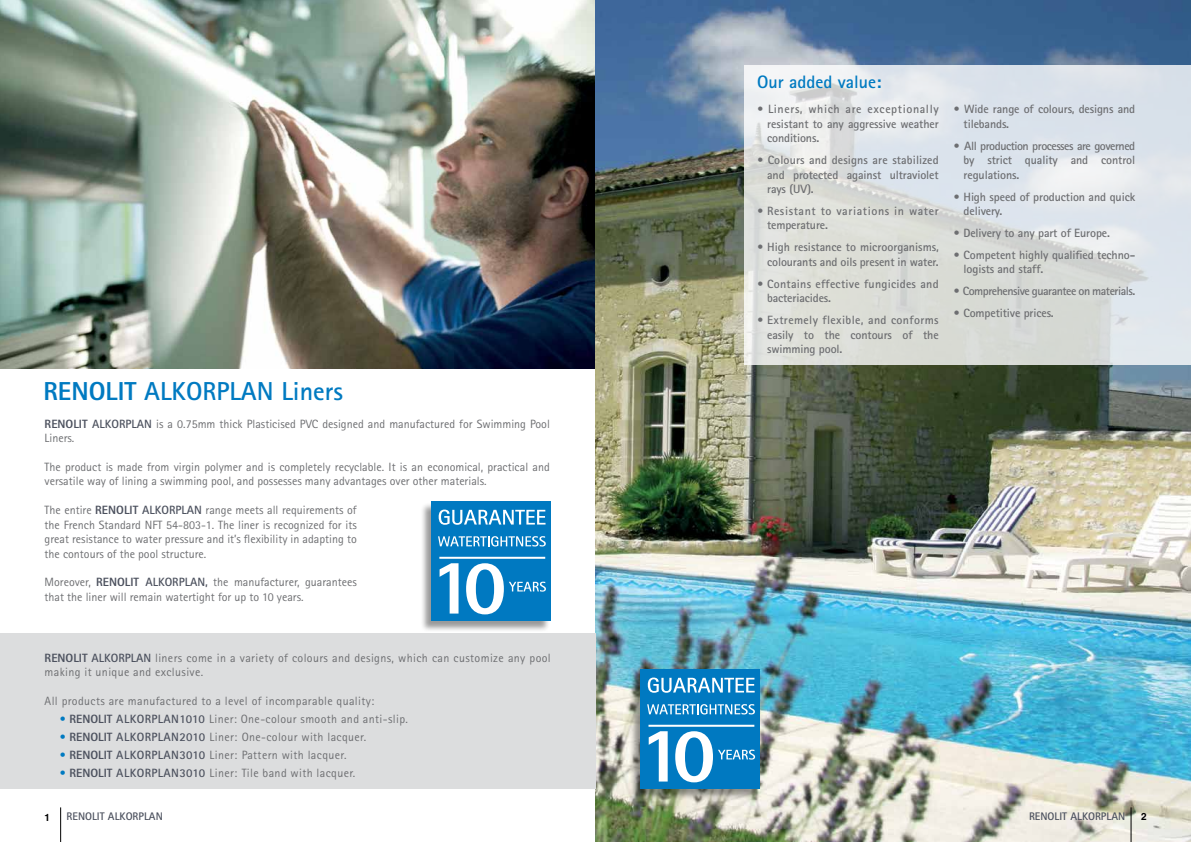
<style>
.page{position:relative;width:1191px;height:842px;background:#fff}
.page>*{position:absolute;margin:0;border:0;box-sizing:border-box;transform-origin:0 0}
.t1{font:700 26px "Rotis Sans Serif";color:#007ac1}
.t2{font:700 18px "Rotis Sans Serif";color:#007ac1}
.t3{font:12px/14.4px "Rotis Sans Serif";color:#6d6e71}
.t4{font:700 12px/14.4px "Rotis Sans Serif";letter-spacing:-.01em;color:#6d6e71;text-align:justify}
.t5{font:12px/14.4px "Rotis Sans Serif";letter-spacing:.03em;color:#6d6e71}
.t6{font:700 12px/14.4px "Rotis Sans Serif";letter-spacing:.02em;color:#6d6e71}
.t7{font:700 12px/14.4px "Rotis Sans Serif";letter-spacing:.05em;color:#6d6e71}
.t8{font:700 12px "Rotis Sans Serif";letter-spacing:-.04em;color:#6d6e71}
.t9{font:700 11px "Rotis Sans Serif";color:#4c515e}
.t10{font:700 10px "Helvetica";color:#000}
.s1{font-weight:800}
.s2{font-weight:800;color:#4c515e}
.s3{font-weight:700;color:#4c515e}
.s4{color:#007ac1}
</style>
<div class="page">
<hr style="left:60px;top:807px;width:1px;height:35px;background:#000">
<img style="left:0;top:0;width:595px;height:369px">
<img style="left:595px;top:0;width:596px;height:842px">
<hr style="left:1130px;top:807px;width:1px;height:35px;background:#000">
<svg style="left:744px;top:65px;width:447px;height:300px;background:#dde1e2"></svg>
<div style="left:0;top:633px;width:595px;height:156px;background:#dcddde"></div>
<div style="left:420px;top:502px;width:130px;height:130px;background:#000;opacity:.4"></div>
<div style="left:432px;top:502px;width:119px;height:119px;background:#0079c1"></div>
<svg style="left:439px;top:510px;width:106px;height:15px"></svg>
<svg style="left:438px;top:536px;width:108px;height:10px"></svg>
<svg style="left:439px;top:563px;width:19px;height:50px"></svg>
<svg style="left:466px;top:563px;width:80px;height:51px"></svg>
<hr style="left:439px;top:557px;width:106px;height:2px;background:#fff">
<div style="left:629px;top:670px;width:130px;height:130px;background:#000;opacity:.4"></div>
<div style="left:641px;top:670px;width:119px;height:119px;background:#0079c1"></div>
<svg style="left:648px;top:677px;width:106px;height:16px"></svg>
<svg style="left:647px;top:704px;width:108px;height:10px"></svg>
<svg style="left:648px;top:731px;width:19px;height:50px"></svg>
<svg style="left:675px;top:731px;width:80px;height:51px"></svg>
<hr style="left:648px;top:725px;width:106px;height:2px;background:#fff">
<h1 class="t1" style="left:43px;top:375px;width:301px"><span class="s1">RENOLIT</span> ALKORPLAN Liners</h1>
<p class="t3" style="left:45px;top:416px;width:507px"><span class="s2">RENOLIT</span> <span class="s3">ALKORPLAN</span> is a 0.75mm thick Plasticised PVC designed and manufactured for Swimming Pool<br>Liners.</p>
<p class="t3" style="left:45px;top:460px;width:507px">The product is made from virgin polymer and is completely recyclable. It is an economical, practical and versatile way of lining a swimming pool, and possesses many advantages over other materials.</p>
<p class="t3" style="left:45px;top:503px;width:314px;text-align:justify">The entire <span class="s2">RENOLIT</span> <span class="s3">ALKORPLAN</span> range meets all requirements of the French Standard NFT 54-803-1. The liner is recognized for its great resistance to water pressure and it’s flexibility in adapting to the contours of the pool structure.</p>
<p class="t3" style="left:45px;top:575px;width:314px">Moreover, <span class="s2">RENOLIT</span> <span class="s3">ALKORPLAN,</span> the manufacturer, guarantees that the liner will remain watertight for up to 10 years.</p>
<p class="t5" style="left:45px;top:650px;width:508px"><span class="s2">RENOLIT</span> <span class="s3">ALKORPLAN</span> liners come in a variety of colours and designs, which can customize any pool making it unique and exclusive.</p>
<p class="t5" style="left:45px;top:693px;width:331px">All products are manufactured to a level of incomparable quality:</p>
<p class="t5" style="left:60px;top:711px;width:350px"><span class="s4">•</span> <span class="s2">RENOLIT</span> <span class="s3">ALKORPLAN1010</span> Liner: One-colour smooth and anti-slip.</p>
<p class="t5" style="left:60px;top:729px;width:308px"><span class="s4">•</span> <span class="s2">RENOLIT</span> <span class="s3">ALKORPLAN2010</span> Liner: One-colour with lacquer.</p>
<p class="t5" style="left:60px;top:747px;width:288px"><span class="s4">•</span> <span class="s2">RENOLIT</span> <span class="s3">ALKORPLAN3010</span> Liner: Pattern with lacquer.</p>
<p class="t5" style="left:60px;top:765px;width:297px"><span class="s4">•</span> <span class="s2">RENOLIT</span> <span class="s3">ALKORPLAN3010</span> Liner: Tile band with lacquer.</p>
<h2 class="t2" style="left:757px;top:70px;width:126px">Our added value:</h2>
<p class="t4" style="left:767px;top:102px;width:173px;text-indent:-10px">• Liners, which are exceptionally resistant to any aggressive weather conditions.</p>
<p class="t4" style="left:767px;top:153px;width:173px;text-indent:-10px">• Colours and designs are stabilized and protected against ultraviolet rays (UV).</p>
<p class="t7" style="left:767px;top:204px;width:173px;text-indent:-10px">• Resistant to variations in water temperature.</p>
<p class="t4" style="left:757px;top:240px;width:183px;text-align:right">• High resistance to microorganisms, colourants and oils present in water.</p>
<p class="t6" style="left:767px;top:276px;width:173px;text-indent:-10px">• Contains effective fungicides and bacteriacides.</p>
<p class="t4" style="left:767px;top:313px;width:173px;text-indent:-10px">• Extremely flexible, and conforms easily to the contours of the swimming pool.</p>
<p class="t4" style="left:963px;top:102px;width:173px;text-indent:-10px">• Wide range of colours, designs and tilebands.</p>
<p class="t4" style="left:963px;top:138px;width:173px;text-indent:-10px">• All production processes are governed by strict quality and control regulations.</p>
<p class="t4" style="left:963px;top:189px;width:173px;text-indent:-10px">• High speed of production and quick delivery.</p>
<p class="t4" style="left:953px;top:226px;width:158px">• Delivery to any part of Europe.</p>
<p class="t4" style="left:963px;top:248px;width:173px;text-indent:-10px">• Competent highly qualified techno&shy;logists and staff.</p>
<p class="t8" style="left:953px;top:284px;width:183px">• Comprehensive guarantee on materials.</p>
<p class="t4" style="left:953px;top:306px;width:102px">• Competitive prices.</p>
<p class="t10" style="left:44px;top:811px;width:7px">1</p>
<p class="t9" style="left:1029px;top:810px;width:98px">RENOLIT ALKORPLAN</p>
<p class="t10" style="left:1141px;top:810px;width:7px">2</p>
<p class="t9" style="left:67px;top:810px;width:98px">RENOLIT ALKORPLAN</p>
</div>
